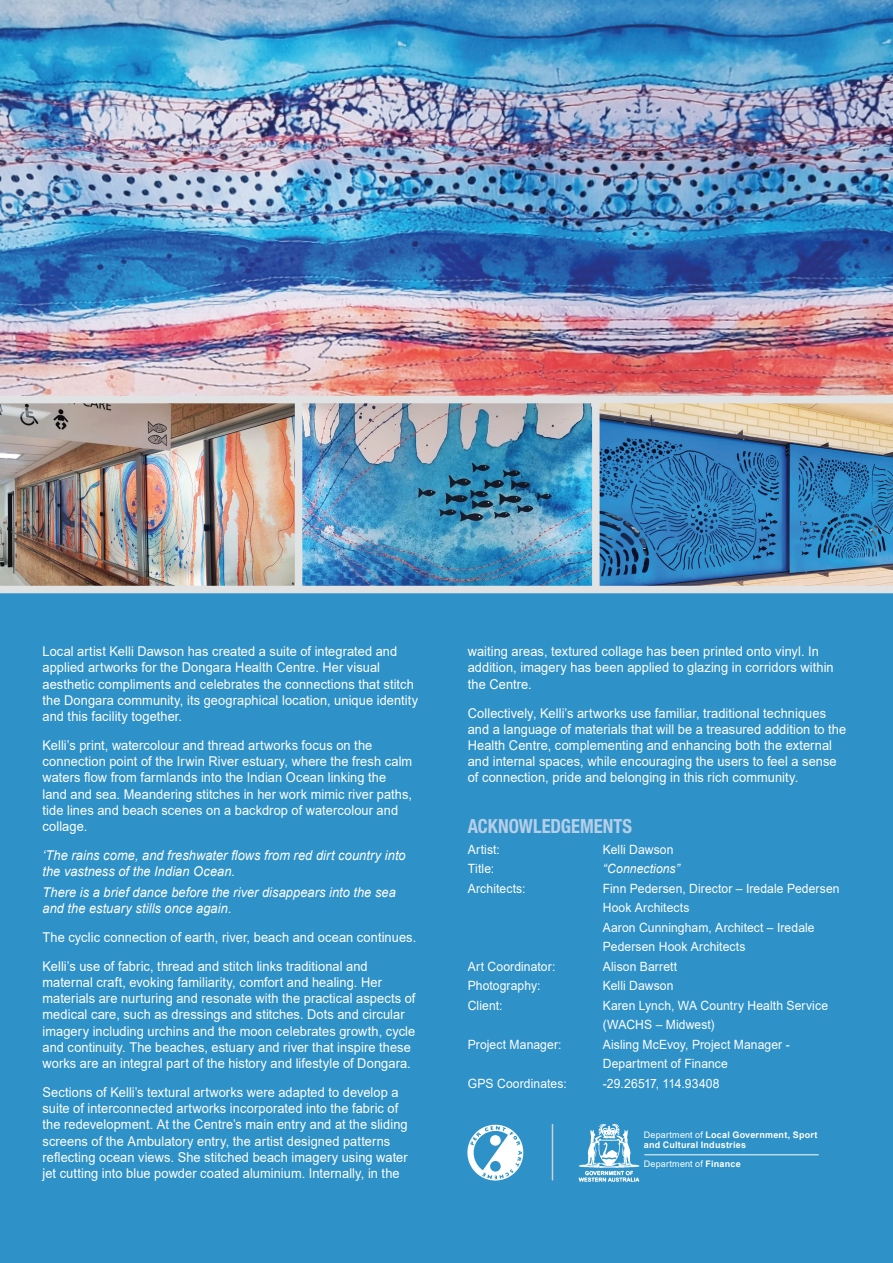
<style>
.page{position:relative;width:893px;height:1263px;background:#fff}
.page>*{position:absolute;margin:0;border:0;box-sizing:border-box;transform-origin:0 0}
.paragraph_scx1474122{font:700 condensed 19.5px "Helvetica Neue";color:#b6cfe8;scale:.95 1}
.t1{font:13.5px/16.2px "Arial";letter-spacing:.005em;color:#fff;scale:.95 1}
.t2{font:italic 13.5px/16.2px "Arial";letter-spacing:.005em;color:#fff;scale:.95 1}
.Body_Copy{font:12.75px/19.5px "Arial";letter-spacing:.01em;color:#fff;scale:.95 1}
.Body_Copy-2{font:italic 12.75px "Arial";letter-spacing:.01em;color:#fff;scale:.95 1}
.t3{font:700 9px "Arial";letter-spacing:.025em;color:#fff}
.t4{font:9px "Arial";letter-spacing:.02em;color:#fff}
.s1{font-weight:400}
.s2{font-weight:700}
</style>
<div class="page">
<img style="left:600px;top:403px;width:293px;height:183px">
<img style="left:302px;top:403px;width:290px;height:183px">
<img style="left:0;top:403px;width:295px;height:183px">
<img style="left:0;top:0;width:893px;height:396px">
<div style="left:0;top:591px;width:893px;height:672px;background:#2e91c7"></div>
<div style="left:592px;top:400px;width:8px;height:189px;background:#e1e2e4"></div>
<div style="left:0;top:396px;width:893px;height:7px;background:#e1e2e4"></div>
<div style="left:0;top:586px;width:893px;height:7px;background:#e1e2e4"></div>
<div style="left:295px;top:400px;width:7px;height:189px;background:#e1e2e4"></div>
<img style="left:467px;top:1125px;width:56px;height:55px">
<hr style="left:552px;top:1124px;width:1px;height:56px;background:#d0d0d0">
<img style="left:578px;top:1123px;width:62px;height:59px">
<hr style="left:644px;top:1154px;width:175px;height:1px;background:#fff">
<p class="t1" style="left:43px;top:643px;width:397px">Local artist Kelli Dawson has created a suite of integrated and applied artworks for the Dongara Health Centre. Her visual aesthetic compliments and celebrates the connections that stitch the Dongara community, its geographical location, unique identity and this facility together.</p>
<p class="t1" style="left:43px;top:737px;width:391px">Kelli’s print, watercolour and thread artworks focus on the connection point of the Irwin River estuary, where the fresh calm waters flow from farmlands into the Indian Ocean linking the land and sea. Meandering stitches in her work mimic river paths, tide lines and beach scenes on a backdrop of watercolour and collage.</p>
<p class="t2" style="left:43px;top:847px;width:384px">‘The rains come, and freshwater flows from red dirt country into the vastness of the Indian Ocean.</p>
<p class="t2" style="left:43px;top:884px;width:373px">There is a brief dance before the river disappears into the sea and the estuary stills once again.</p>
<p class="t1" style="left:43px;top:929px;width:395px">The cyclic connection of earth, river, beach and ocean continues.</p>
<p class="t1" style="left:43px;top:958px;width:394px">Kelli’s use of fabric, thread and stitch links traditional and maternal craft, evoking familiarity, comfort and healing. Her materials are nurturing and resonate with the practical aspects of medical care, such as dressings and stitches. Dots and circular imagery including urchins and the moon celebrates growth, cycle and continuity. The beaches, estuary and river that inspire these works are an integral part of the history and lifestyle of Dongara.</p>
<p class="t1" style="left:43px;top:1084px;width:386px">Sections of Kelli’s textural artworks were adapted to develop a suite of interconnected artworks incorporated into the fabric of the redevelopment. At the Centre’s main entry and at the sliding screens of the Ambulatory entry, the artist designed patterns reflecting ocean views. She stitched beach imagery using water jet cutting into blue powder coated aluminium. Internally, in the</p>
<p class="t1" style="left:468px;top:643px;width:387px">waiting areas, textured collage has been printed onto vinyl. In addition, imagery has been applied to glazing in corridors within the Centre.</p>
<p class="t1" style="left:468px;top:705px;width:400px">Collectively, Kelli’s artworks use familiar, traditional techniques and a language of materials that will be a treasured addition to the Health Centre, complementing and enhancing both the external and internal spaces, while encouraging the users to feel a sense of connection, pride and belonging in this rich community.</p>
<p class="paragraph_scx1474122" style="left:468px;top:814px;width:174px">ACKNOWLEDGEMENTS</p>
<p class="Body_Copy" style="left:468px;top:839px;width:35px">Artist:</p>
<p class="Body_Copy" style="left:603px;top:839px;width:76px">Kelli Dawson</p>
<p class="Body_Copy" style="left:468px;top:859px;width:29px">Title:</p>
<p class="Body_Copy-2" style="left:603px;top:861px;width:83px">“Connections”</p>
<p class="Body_Copy" style="left:468px;top:878px;width:62px">Architects:</p>
<p class="Body_Copy" style="left:603px;top:878px;width:251px">Finn Pedersen, Director – Iredale Pedersen<br>Hook Architects</p>
<p class="Body_Copy" style="left:603px;top:917px;width:225px">Aaron Cunningham, Architect – Iredale<br>Pedersen Hook Architects</p>
<p class="Body_Copy" style="left:468px;top:956px;width:94px">Art Coordinator:</p>
<p class="Body_Copy" style="left:603px;top:956px;width:80px">Alison Barrett</p>
<p class="Body_Copy" style="left:468px;top:976px;width:78px">Photography:</p>
<p class="Body_Copy" style="left:603px;top:976px;width:76px">Kelli Dawson</p>
<p class="Body_Copy" style="left:468px;top:995px;width:38px">Client:</p>
<p class="Body_Copy" style="left:603px;top:995px;width:239px">Karen Lynch, WA Country Health Service (WACHS – Midwest)</p>
<p class="Body_Copy" style="left:468px;top:1034px;width:100px">Project Manager:</p>
<p class="Body_Copy" style="left:603px;top:1034px;width:198px">Aisling McEvoy, Project Manager -<br>Department of Finance</p>
<p class="Body_Copy" style="left:468px;top:1073px;width:106px">GPS Coordinates:</p>
<p class="Body_Copy" style="left:603px;top:1073px;width:125px">-29.26517, 114.93408</p>
<p class="t3" style="left:644px;top:1129px;width:175px"><span class="s1">Department of</span> Local Government, Sport</p>
<p class="t3" style="left:644px;top:1140px;width:104px">and Cultural Industries</p>
<p class="t4" style="left:644px;top:1157px;width:98px">Department of <span class="s2">Finance</span></p>
</div>
